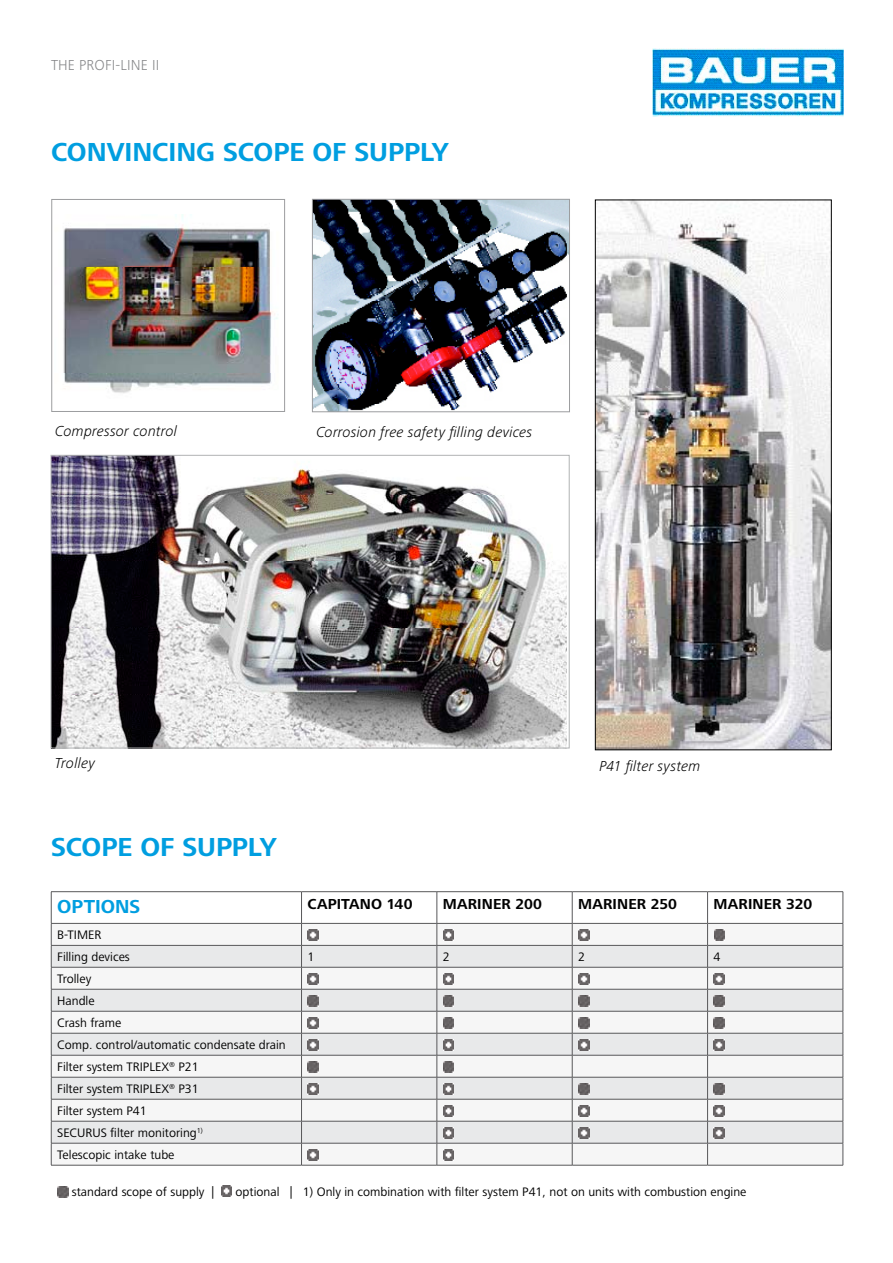
<style>
.page{position:relative;width:893px;height:1263px;background:#fff}
.page>*{position:absolute;margin:0;border:0;box-sizing:border-box;transform-origin:0 0}
.t1{font:700 27px "Frutiger Next LT";letter-spacing:-.005em;color:#009ee0}
.t2{font:700 19.5px "Frutiger Next LT";color:#009ee0}
.t3{font:italic 300 15px "Frutiger Next LT";letter-spacing:.01em;color:#000}
.t4{font:700 15px "Frutiger Next LT";letter-spacing:.01em;color:#000}
.t5{font:300 15px "Frutiger Next LT";letter-spacing:.01em;color:#87888a}
.t6{font:12.75px/22px "Frutiger Next LT";color:#000}
</style>
<div class="page">
<img style="left:53px;top:457px;width:513px;height:289px">
<div style="left:51px;top:455px;width:518px;height:293px;border:1px solid #b1b3b4"></div>
<div style="left:52px;top:924px;width:791px;height:241px;background:#f6f6f6"></div>
<svg style="left:52px;top:946px;width:791px;height:197px;fill:#e8e9ea"></svg>
<hr style="left:51px;top:891px;width:251px;height:1px;background:#58585a">
<hr style="left:51px;top:892px;width:1px;height:31px;background:#58585a">
<hr style="left:302px;top:891px;width:135px;height:1px;background:#58585a">
<hr style="left:301px;top:892px;width:1px;height:31px;background:#58585a">
<hr style="left:437px;top:891px;width:135px;height:1px;background:#58585a">
<hr style="left:437px;top:892px;width:1px;height:31px;background:#58585a">
<hr style="left:572px;top:891px;width:136px;height:1px;background:#58585a">
<hr style="left:572px;top:892px;width:1px;height:31px;background:#58585a">
<hr style="left:708px;top:891px;width:135px;height:1px;background:#58585a">
<hr style="left:707px;top:892px;width:1px;height:31px;background:#58585a">
<hr style="left:843px;top:892px;width:1px;height:31px;background:#58585a">
<hr style="left:51px;top:923px;width:251px;height:1px;background:#58585a">
<hr style="left:302px;top:923px;width:135px;height:1px;background:#58585a">
<hr style="left:437px;top:923px;width:135px;height:1px;background:#58585a">
<hr style="left:572px;top:923px;width:136px;height:1px;background:#58585a">
<hr style="left:708px;top:923px;width:135px;height:1px;background:#58585a">
<hr style="left:51px;top:945px;width:251px;height:1px;background:#58585a">
<hr style="left:302px;top:945px;width:135px;height:1px;background:#58585a">
<hr style="left:437px;top:945px;width:135px;height:1px;background:#58585a">
<hr style="left:572px;top:945px;width:136px;height:1px;background:#58585a">
<hr style="left:708px;top:945px;width:135px;height:1px;background:#58585a">
<hr style="left:51px;top:967px;width:251px;height:1px;background:#58585a">
<hr style="left:302px;top:967px;width:135px;height:1px;background:#58585a">
<hr style="left:437px;top:967px;width:135px;height:1px;background:#58585a">
<hr style="left:572px;top:967px;width:136px;height:1px;background:#58585a">
<hr style="left:708px;top:967px;width:135px;height:1px;background:#58585a">
<hr style="left:51px;top:989px;width:251px;height:1px;background:#58585a">
<hr style="left:302px;top:989px;width:135px;height:1px;background:#58585a">
<hr style="left:437px;top:989px;width:135px;height:1px;background:#58585a">
<hr style="left:572px;top:989px;width:136px;height:1px;background:#58585a">
<hr style="left:708px;top:989px;width:135px;height:1px;background:#58585a">
<hr style="left:51px;top:1011px;width:251px;height:1px;background:#58585a">
<hr style="left:302px;top:1011px;width:135px;height:1px;background:#58585a">
<hr style="left:437px;top:1011px;width:135px;height:1px;background:#58585a">
<hr style="left:572px;top:1011px;width:136px;height:1px;background:#58585a">
<hr style="left:708px;top:1011px;width:135px;height:1px;background:#58585a">
<hr style="left:51px;top:1033px;width:251px;height:1px;background:#58585a">
<hr style="left:302px;top:1033px;width:135px;height:1px;background:#58585a">
<hr style="left:437px;top:1033px;width:135px;height:1px;background:#58585a">
<hr style="left:572px;top:1033px;width:136px;height:1px;background:#58585a">
<hr style="left:708px;top:1033px;width:135px;height:1px;background:#58585a">
<hr style="left:51px;top:1055px;width:251px;height:1px;background:#58585a">
<hr style="left:302px;top:1055px;width:135px;height:1px;background:#58585a">
<hr style="left:437px;top:1055px;width:135px;height:1px;background:#58585a">
<hr style="left:572px;top:1055px;width:136px;height:1px;background:#58585a">
<hr style="left:708px;top:1055px;width:135px;height:1px;background:#58585a">
<hr style="left:51px;top:1077px;width:251px;height:1px;background:#58585a">
<hr style="left:302px;top:1077px;width:135px;height:1px;background:#58585a">
<hr style="left:437px;top:1077px;width:135px;height:1px;background:#58585a">
<hr style="left:572px;top:1077px;width:136px;height:1px;background:#58585a">
<hr style="left:708px;top:1077px;width:135px;height:1px;background:#58585a">
<hr style="left:51px;top:1099px;width:251px;height:1px;background:#58585a">
<hr style="left:302px;top:1099px;width:135px;height:1px;background:#58585a">
<hr style="left:437px;top:1099px;width:135px;height:1px;background:#58585a">
<hr style="left:572px;top:1099px;width:136px;height:1px;background:#58585a">
<hr style="left:708px;top:1099px;width:135px;height:1px;background:#58585a">
<hr style="left:51px;top:1121px;width:251px;height:1px;background:#58585a">
<hr style="left:302px;top:1121px;width:135px;height:1px;background:#58585a">
<hr style="left:437px;top:1121px;width:135px;height:1px;background:#58585a">
<hr style="left:572px;top:1121px;width:136px;height:1px;background:#58585a">
<hr style="left:708px;top:1121px;width:135px;height:1px;background:#58585a">
<hr style="left:51px;top:1143px;width:251px;height:1px;background:#58585a">
<svg style="left:51px;top:924px;width:1px;height:241px"></svg>
<hr style="left:302px;top:1143px;width:135px;height:1px;background:#58585a">
<svg style="left:301px;top:924px;width:1px;height:241px"></svg>
<hr style="left:437px;top:1143px;width:135px;height:1px;background:#58585a">
<hr style="left:572px;top:1143px;width:136px;height:1px;background:#58585a">
<hr style="left:708px;top:1143px;width:135px;height:1px;background:#58585a">
<svg style="left:707px;top:924px;width:1px;height:241px"></svg>
<svg style="left:843px;top:924px;width:1px;height:241px"></svg>
<hr style="left:51px;top:1165px;width:251px;height:1px;background:#58585a">
<hr style="left:302px;top:1165px;width:135px;height:1px;background:#58585a">
<hr style="left:437px;top:1165px;width:135px;height:1px;background:#58585a">
<hr style="left:572px;top:1165px;width:136px;height:1px;background:#58585a">
<hr style="left:708px;top:1165px;width:135px;height:1px;background:#58585a">
<svg style="left:308px;top:929px;width:10px;height:11px"></svg>
<svg style="left:308px;top:973px;width:10px;height:11px"></svg>
<svg style="left:714px;top:973px;width:10px;height:11px"></svg>
<svg style="left:308px;top:995px;width:10px;height:11px"></svg>
<svg style="left:714px;top:995px;width:10px;height:11px"></svg>
<svg style="left:308px;top:1017px;width:10px;height:11px"></svg>
<svg style="left:714px;top:1017px;width:10px;height:11px"></svg>
<svg style="left:308px;top:1039px;width:10px;height:11px"></svg>
<svg style="left:714px;top:1039px;width:10px;height:11px"></svg>
<svg style="left:308px;top:1061px;width:10px;height:11px"></svg>
<svg style="left:308px;top:1083px;width:10px;height:11px"></svg>
<svg style="left:714px;top:1083px;width:10px;height:11px"></svg>
<svg style="left:714px;top:1105px;width:10px;height:11px"></svg>
<svg style="left:572px;top:924px;width:17px;height:241px"></svg>
<svg style="left:714px;top:1127px;width:10px;height:11px"></svg>
<svg style="left:308px;top:1149px;width:10px;height:11px"></svg>
<svg style="left:437px;top:924px;width:17px;height:241px"></svg>
<svg style="left:57px;top:1186px;width:11px;height:11px"></svg>
<svg style="left:221px;top:1185px;width:11px;height:11px"></svg>
<img style="left:652px;top:49px;width:192px;height:67px">
<img style="left:597px;top:202px;width:233px;height:546px">
<div style="left:595px;top:200px;width:237px;height:550px;border:1px solid #000"></div>
<img style="left:63px;top:215px;width:215px;height:178px">
<div style="left:51px;top:199px;width:234px;height:213px;border:1px solid #9c9d9f"></div>
<img style="left:314px;top:201px;width:254px;height:209px">
<div style="left:312px;top:199px;width:258px;height:213px;border:1px solid #9c9d9f"></div>
<svg style="left:714px;top:929px;width:11px;height:11px"></svg>
<p class="t5" style="left:51px;top:57px;width:110px">THE PROFI-LINE II</p>
<h1 class="t1" style="left:51px;top:137px;width:399px">CONVINCING SCOPE OF SUPPLY</h1>
<p class="t3" style="left:55px;top:423px;width:124px">Compressor control</p>
<p class="t3" style="left:316px;top:423px;width:218px">Corrosion free safety filling devices</p>
<p class="t3" style="left:55px;top:755px;width:41px">Trolley</p>
<h1 class="t1" style="left:51px;top:831px;width:227px">SCOPE OF SUPPLY</h1>
<p class="t3" style="left:600px;top:758px;width:102px">P41 filter system</p>
<h2 class="t2" style="left:57px;top:895px;width:85px">OPTIONS</h2>
<p class="t4" style="left:308px;top:896px;width:107px">CAPITANO 140</p>
<p class="t4" style="left:443px;top:896px;width:101px">MARINER 200</p>
<p class="t4" style="left:578px;top:896px;width:100px">MARINER 250</p>
<p class="t4" style="left:713px;top:896px;width:100px">MARINER 320</p>
<p class="t6" style="left:57px;top:924px;width:74px">B-TIMER<br>Filling devices</p>
<p class="t6" style="left:308px;top:946px;width:8px">1</p>
<p class="t6" style="left:443px;top:946px;width:8px">2</p>
<p class="t6" style="left:578px;top:946px;width:8px">2</p>
<p class="t6" style="left:714px;top:946px;width:8px">4</p>
<p class="t6" style="left:57px;top:968px;width:230px">Trolley<br>Handle<br>Crash frame<br>Comp. control/automatic condensate drain<br>Filter system TRIPLEX<sup>®</sup> P21<br>Filter system TRIPLEX<sup>®</sup> P31<br>Filter system P41<br>SECURUS filter monitoring<sup>1)<br></sup>Telescopic intake tube</p>
<p class="t6" style="left:72px;top:1181px;width:144px">standard scope of supply |</p>
<p class="t6" style="left:236px;top:1181px;width:512px">optional | 1) Only in combination with filter system P41, not on units with combustion engine</p>
</div>
